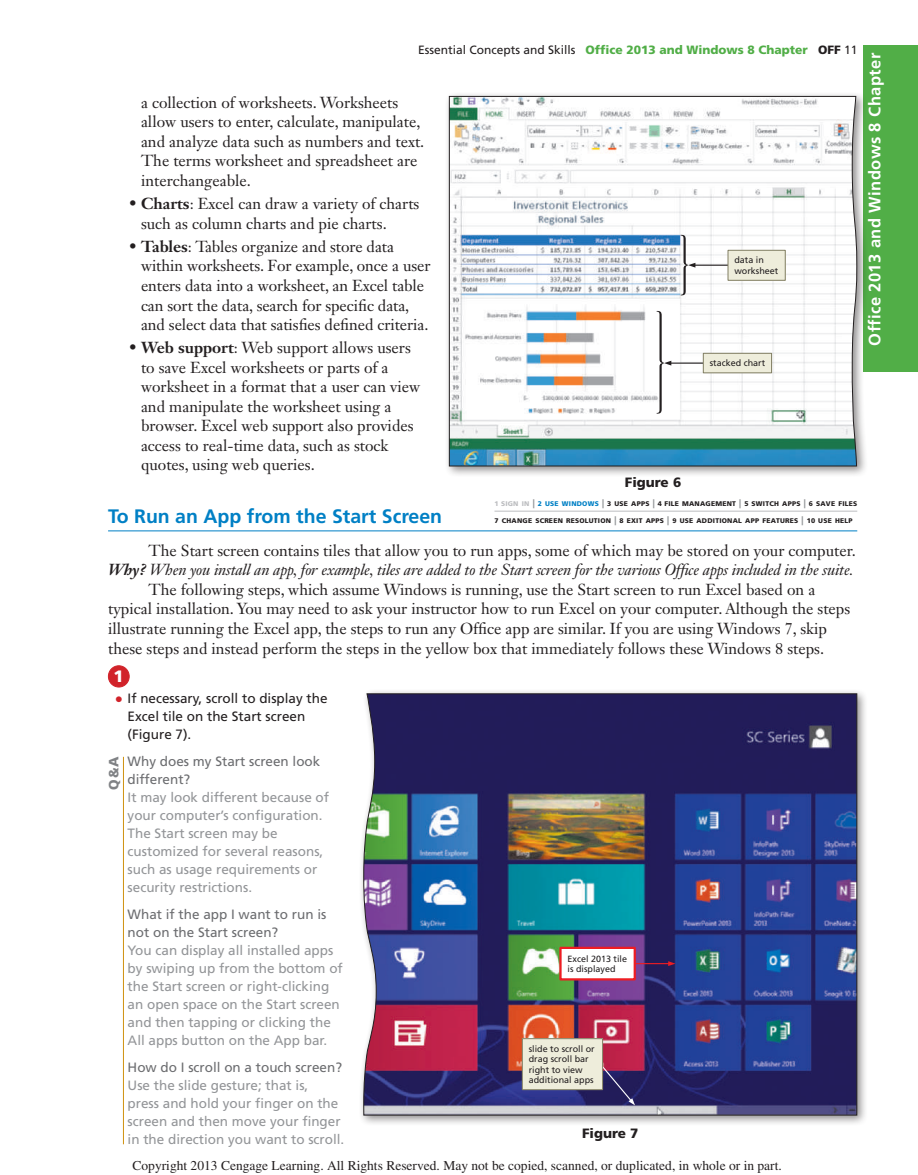
<style>
.page{position:relative;width:918px;height:1175px;background:#fff}
.page>*{position:absolute;margin:0;border:0;box-sizing:border-box;transform-origin:0 0}
.t1{font:700 19.5px "Frutiger LT Std";color:#0080c5}
.t2{font:700 16.5px "Frutiger LT Std";letter-spacing:.025em;color:#fff}
.t3{font:900 16.5px "Frutiger LT Std";color:#fff}
.t4{font:15.75px/19.5px "Janson Text LT Std";color:#231f20}
.t5{font:italic 15.75px "Janson Text LT Std";letter-spacing:-.01em;color:#231f20}
.t6{font:13.5px/18px "Frutiger LT Std";color:#939598}
.t7{font:13.5px/18px "Frutiger LT Std";color:#6c6d70}
.t8{font:13.5px "Times";color:#231f20}
.t9{font:13.5px/18px "Frutiger LT Std";color:#231f20}
.t10{font:900 13.5px "Frutiger LT Std";color:#231f20}
.t11{font:900 13.5px "Frutiger LT Std";color:#808285}
.t12{font:12px "Frutiger LT Std";color:#231f20}
.t13{font:9px/10.5px "Frutiger LT Std";color:#231f20}
.t14{font:900 6.75px "Frutiger LT Std";letter-spacing:.035em;color:#231f20}
.s1{font-weight:900;color:#51ae47}
.s2{font-weight:900}
.s3{font-weight:700}
.s4{color:#bcbdc0}
.s5{font-size:9px;color:#939598}
.s6{color:#0080c5}
.s7{font-weight:900;font-size:16.5px;color:#d1232a}
</style>
<div class="page">
<div style="left:863px;top:46px;width:55px;height:326px;background:#51ae47"></div>
<hr style="left:108px;top:530px;width:749px;height:1px;background:#0080c5">
<div style="left:108px;top:665px;width:21px;height:22px;background:#d1232a;border-radius:50%"></div>
<div style="left:108px;top:665px;width:22px;height:22px;border:1px solid #d1232a;border-radius:50%"></div>
<hr style="left:123px;top:757px;width:1px;height:387px;background:#cf910f">
<div style="left:358px;top:688px;width:511px;height:439px;background:#231f20;opacity:.5"></div>
<img style="left:363px;top:693px;width:495px;height:422px">
<hr style="left:631px;top:963px;width:38px;height:1px;background:#ee1d23">
<svg style="left:668px;top:961px;width:7px;height:5px"></svg>
<div style="left:560px;top:947px;width:75px;height:32px;background:#fff"></div>
<div style="left:559px;top:946px;width:77px;height:34px;border:2px solid #ee1d23"></div>
<svg style="left:597px;top:1060px;width:38px;height:45px;background:#4e285f"></svg>
<div style="left:522px;top:1038px;width:81px;height:51px;background:#eeeddb"></div>
<div style="left:522px;top:1038px;width:81px;height:52px;border:1px solid #827f64"></div>
<hr style="left:495px;top:511px;width:362px;height:1px;background:#bcbdc0">
<div style="left:444px;top:91px;width:424px;height:387px;background:#231f20;opacity:.5"></div>
<svg style="left:449px;top:96px;width:409px;height:371px"></svg>
<hr style="left:695px;top:265px;width:39px;height:1px;background:#231f20">
<svg style="left:681px;top:235px;width:14px;height:60px"></svg>
<div style="left:728px;top:250px;width:57px;height:30px;background:#eeeddb"></div>
<div style="left:728px;top:250px;width:58px;height:31px;border:1px solid #827f64"></div>
<hr style="left:670px;top:362px;width:39px;height:2px;background:#231f20">
<svg style="left:657px;top:311px;width:14px;height:103px"></svg>
<div style="left:703px;top:353px;width:69px;height:20px;background:#eeeddb"></div>
<div style="left:703px;top:353px;width:69px;height:20px;border:1px solid #827f64"></div>
<p class="t12" style="left:418px;top:43px;width:441px">Essential Concepts and Skills <span class="s1">Of!ce 2013 and Windows 8 Chapter</span> <span class="s2">OFF</span> 11</p>
<p class="t4" style="left:141px;top:93px;width:285px">a collection of worksheets. Worksheets allow users to enter, calculate, manipulate, and analyze data such as numbers and text.<br>The terms worksheet and spreadsheet are interchangeable.</p>
<p class="t4" style="left:141px;top:194px;width:280px;text-indent:-12px">• <span class="s3">Charts</span>: Excel can draw a variety of charts such as column charts and pie charts.</p>
<p class="t4" style="left:141px;top:237px;width:291px;text-indent:-12px">• <span class="s3">Tables</span>: Tables organize and store data within worksheets. For example, once a user enters data into a worksheet, an Excel table can sort the data, search for speci!c data, and select data that satis!es de!ned criteria.</p>
<p class="t4" style="left:141px;top:338px;width:281px;text-indent:-12px">• <span class="s3">Web support</span>: Web support allows users to save Excel worksheets or parts of a worksheet in a format that a user can view and manipulate the worksheet using a browser. Excel web support also provides access to real-time data, such as stock quotes, using web queries.</p>
<p class="t13" style="left:734px;top:255px;width:46px">data in worksheet</p>
<p class="t13" style="left:710px;top:358px;width:57px">stacked chart</p>
<p class="t10" style="left:625px;top:474px;width:58px">Figure 6</p>
<p class="t14" style="left:495px;top:500px;width:364px"><span class="s4">1 SIGN IN</span> <span class="s5">|</span> <span class="s6">2 USE WINDOWS</span> <span class="s5">|</span> 3 USE APPS <span class="s5">|</span> 4 FILE MANAGEMENT <span class="s5">|</span> 5 SWITCH APPS <span class="s5">|</span> 6 SAVE FILES</p>
<p class="t14" style="left:494px;top:516px;width:360px">7 CHANGE SCREEN RESOLUTION <span class="s5">|</span> 8 EXIT APPS <span class="s5">|</span> 9 USE ADDITIONAL APP FEATURES <span class="s5">|</span> 10 USE HELP</p>
<p class="t1" style="left:108px;top:504px;width:336px">To Run an App from the Start Screen</p>
<p class="t4" style="left:149px;top:540px;width:709px">The Start screen contains tiles that allow you to run apps, some of which may be stored on your computer.</p>
<p class="t5" style="left:108px;top:560px;width:747px"><span class="s3">Why?</span> When you install an app, for example, tiles are added to the Start screen for the various Of!ce apps included in the suite.</p>
<p class="t4" style="left:149px;top:579px;width:668px">The following steps, which assume Windows is running, use the Start screen to run Excel based on a</p>
<p class="t4" style="left:108px;top:599px;width:744px">typical installation. You may need to ask your instructor how to run Excel on your computer. Although the steps</p>
<p class="t4" style="left:108px;top:618px;width:720px">illustrate running the Excel app, the steps to run any Of!ce app are similar. If you are using Windows 7, skip</p>
<p class="t4" style="left:108px;top:638px;width:718px">these steps and instead perform the steps in the yellow box that immediately follows these Windows 8 steps.</p>
<p class="t3" style="left:113px;top:666px;width:12px">1</p>
<p class="t9" style="left:128px;top:689px;width:202px;text-indent:-13px"><span class="s7">•</span> If necessary, scroll to display the<br>Excel tile on the Start screen (Figure 7).</p>
<p class="t7" style="left:128px;top:752px;width:194px">Why does my Start screen look different?</p>
<p class="t6" style="left:128px;top:788px;width:203px">It may look different because of your computer’s con!guration.<br>The Start screen may be customized for several reasons, such as usage requirements or security restrictions.</p>
<p class="t7" style="left:128px;top:905px;width:200px">What if the app I want to run is not on the Start screen?</p>
<p class="t6" style="left:128px;top:941px;width:217px">You can display all installed apps by swiping up from the bottom of the Start screen or right-clicking an open space on the Start screen and then tapping or clicking the<br>All apps button on the App bar.</p>
<p class="t7" style="left:128px;top:1058px;width:216px">How do I scroll on a touch screen?</p>
<p class="t6" style="left:128px;top:1076px;width:218px">Use the slide gesture; that is,<br>press and hold your !nger on the screen and then move your !nger in the direction you want to scroll.</p>
<p class="t11" style="left:105px;top:789px;width:34px;rotate:-90deg">Q&amp;A</p>
<p class="t13" style="left:568px;top:953px;width:61px">Excel 2013 tile is displayed</p>
<p class="t13" style="left:529px;top:1043px;width:68px">slide to scroll or drag scroll bar right to view additional apps</p>
<p class="t10" style="left:582px;top:1124px;width:58px">Figure 7</p>
<p class="t8" style="left:132px;top:1157px;width:651px">Copyright 2013 Cengage Learning. All Rights Reserved. May not be copied, scanned, or duplicated, in whole or in part.</p>
<p class="t2" style="left:865px;top:346px;width:294px;rotate:-90deg">Office 2013 and Windows 8 Chapter</p>
</div>
